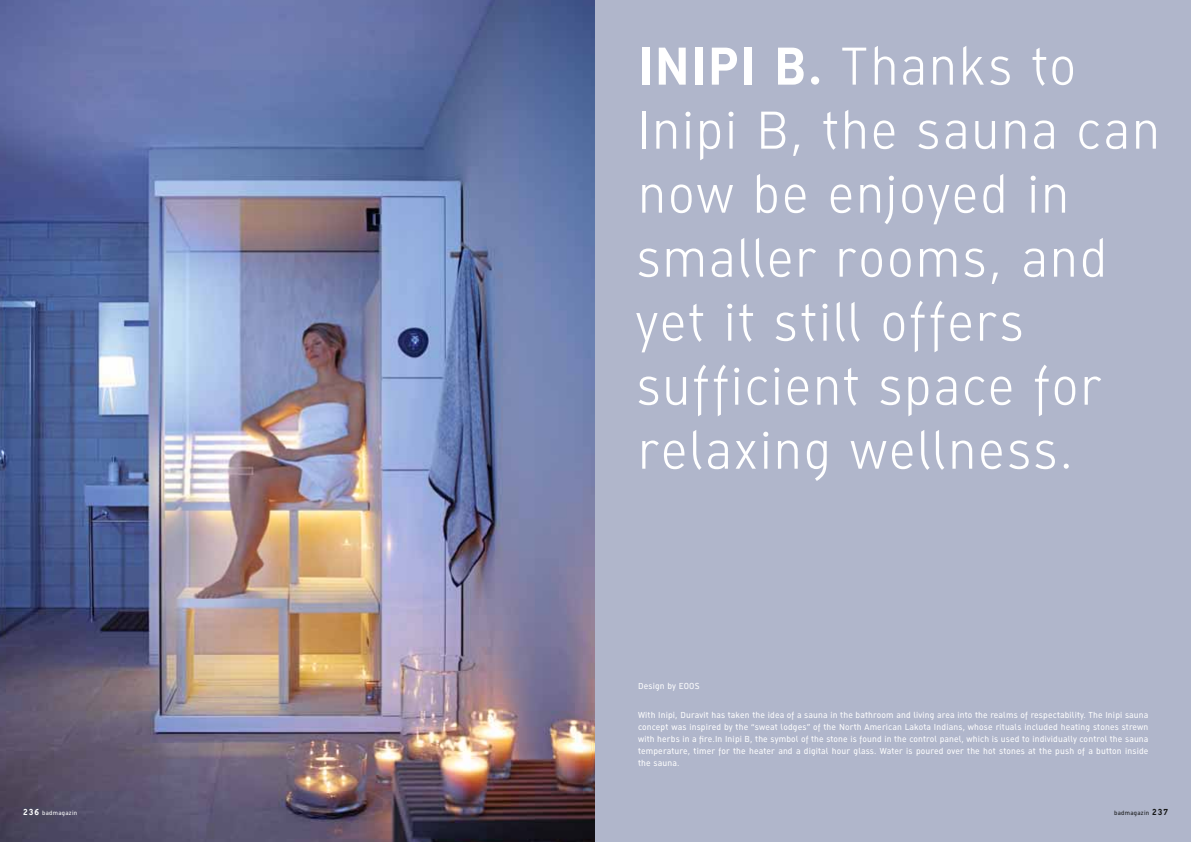
<style>
.page{position:relative;width:1191px;height:842px;background:#fff}
.page>*{position:absolute;margin:0;border:0;box-sizing:border-box;transform-origin:0 0}
.t1{font:52px/64px "Dura Light Proper";letter-spacing:.02em;color:#fff}
.t2{font:8.5px/12px "Dura Regular Proper";letter-spacing:.02em;color:#fff;text-align:justify}
.t3{font:6px "Dura Regular Tab";letter-spacing:.05em;color:#fff}
.t4{font:6px "Dura Regular Tab";letter-spacing:.05em;color:#151616}
.s1{font-family:"Dura Bold Tab";font-size:8.5px}
.s2{font-family:"Dura Bold Proper"}
</style>
<div class="page">
<img style="left:0;top:0;width:595px;height:842px">
<div style="left:595px;top:0;width:596px;height:842px;background:#b0b6cb"></div>
<p class="t3" style="left:23px;top:810px;width:56px"><span class="s1">236</span> badmagazin</p>
<h1 class="t1" style="left:635px;top:40px;width:526px"><span class="s2">INIPI B.</span> Thanks to<br>Inipi B, the sauna can now be enjoyed in smaller rooms, and yet it still offers sufficient space for relaxing wellness.</h1>
<p class="t2" style="left:638px;top:681px;width:63px">Design by EOOS</p>
<p class="t2" style="left:638px;top:710px;width:512px">With Inipi, Duravit has taken the idea of a sauna in the bathroom and living area into the realms of respectability. The Inipi sauna concept was inspired by the “sweat lodges” of the North American Lakota Indians, whose rituals included heating stones strewn with herbs in a fire.In Inipi B, the symbol of the stone is found in the control panel, which is used to individually control the sauna temperature, timer for the heater and a digital hour glass. Water is poured over the hot stones at the push of a button inside the sauna.</p>
<p class="t4" style="left:1114px;top:810px;width:56px">badmagazin <span class="s1">237</span></p>
</div>
